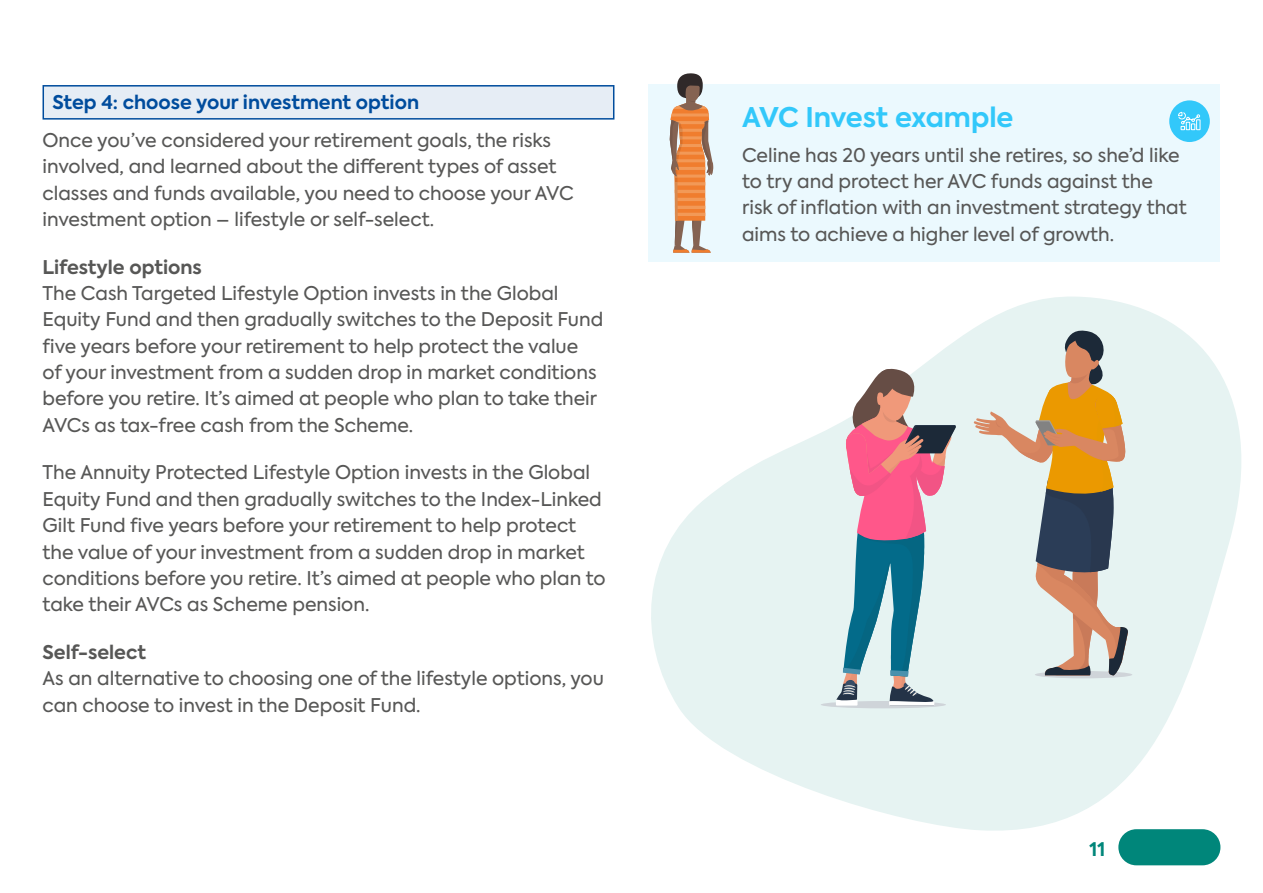
<style>
.page{position:relative;width:1263px;height:893px;background:#fff}
.page>*{position:absolute;margin:0;border:0;box-sizing:border-box;transform-origin:0 0}
.t1{font:700 27px "Axiforma";letter-spacing:-.01em;color:#32c8fa}
.t2{font:18.9px/26.4px "Axiforma";color:#575756}
.t3{font:700 18.9px "Axiforma";color:#004c9d}
.t4{font:700 18.9px "Axiforma";color:#575756}
.t5{font:700 18.75px "Axiforma";color:#00867a}
</style>
<div class="page">
<div style="left:1118px;top:829px;width:102px;height:36px;background:#00867a;border-radius:18px"></div>
<div style="left:43px;top:86px;width:571px;height:33px;background:#e6edf5"></div>
<div style="left:43px;top:85px;width:571px;height:35px;border:2px solid #004c9d"></div>
<div style="left:648px;top:85px;width:572px;height:177px;background:#ebf9fe"></div>
<div style="left:1169px;top:100px;width:41px;height:42px;background:#32c8fa;border-radius:50%"></div>
<svg style="left:1178px;top:112px;width:23px;height:18px"></svg>
<svg style="left:670px;top:73px;width:43px;height:180px"></svg>
<svg style="left:651px;top:296px;width:590px;height:543px;fill:#e6f3f2"></svg>
<div style="left:821px;top:701px;width:125px;height:7px;background:#cfd4d9;border-radius:50%"></div>
<svg style="left:836px;top:366px;width:120px;height:340px;background:#b5abb7"></svg>
<div style="left:1035px;top:671px;width:97px;height:7px;background:#cfd4d9;border-radius:50%"></div>
<svg style="left:974px;top:328px;width:155px;height:348px;background:#cac0ad"></svg>
<p class="t3" style="left:53px;top:89px;width:368px">Step 4: choose your investment option</p>
<p class="t2" style="left:43px;top:127px;width:533px">Once you’ve considered your retirement goals, the risks involved, and learned about the different types of asset classes and funds available, you need to choose your AVC investment option – lifestyle or self-select.</p>
<p class="t4" style="left:43px;top:254px;width:161px">Lifestyle options</p>
<p class="t2" style="left:43px;top:280px;width:562px">The Cash Targeted Lifestyle Option invests in the Global Equity Fund and then gradually switches to the Deposit Fund five years before your retirement to help protect the value<br>of your investment from a sudden drop in market conditions before you retire. It’s aimed at people who plan to take their AVCs as tax-free cash from the Scheme.</p>
<p class="t2" style="left:43px;top:460px;width:565px">The Annuity Protected Lifestyle Option invests in the Global Equity Fund and then gradually switches to the Index-Linked Gilt Fund five years before your retirement to help protect the value of your investment from a sudden drop in market conditions before you retire. It’s aimed at people who plan to take their AVCs as Scheme pension.</p>
<p class="t4" style="left:43px;top:639px;width:105px">Self-select</p>
<p class="t2" style="left:43px;top:666px;width:563px">As an alternative to choosing one of the lifestyle options, you can choose to invest in the Deposit Fund.</p>
<h1 class="t1" style="left:742px;top:98px;width:273px">AVC Invest example</h1>
<p class="t2" style="left:742px;top:142px;width:446px">Celine has 20 years until she retires, so she’d like to try and protect her AVC funds against the risk of inflation with an investment strategy that aims to achieve a higher level of growth.</p>
<p class="t5" style="left:1089px;top:837px;width:17px">11</p>
</div>
